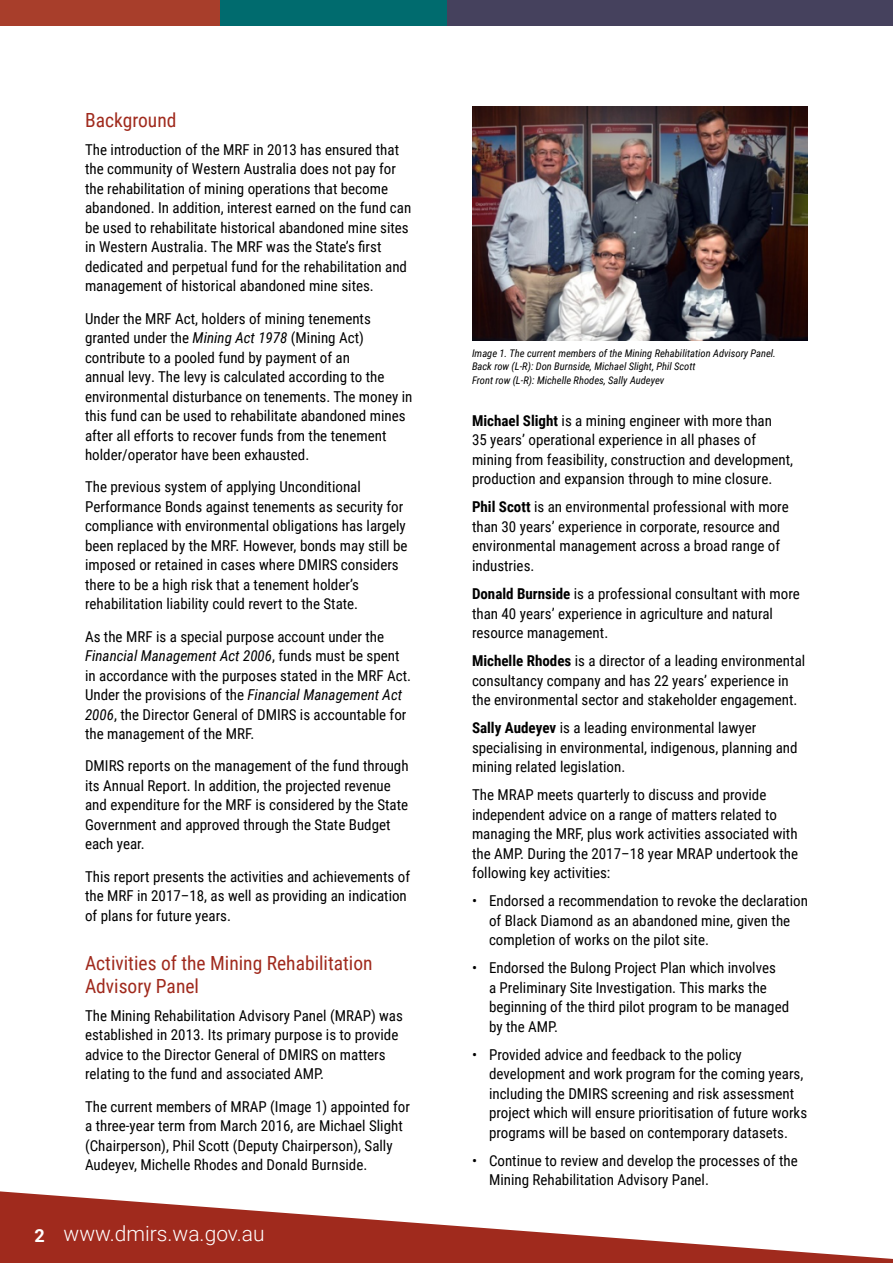
<style>
.page{position:relative;width:893px;height:1263px;background:#fff}
.page>*{position:absolute;margin:0;border:0;box-sizing:border-box;transform-origin:0 0}
.t1{font:300 21px "Roboto";color:#fff}
.h3{font:19.5px/23.4px "Roboto Condensed";color:#a02a1d}
.p{font:15px/19.5px "Roboto Condensed";color:#000}
.t2{font:italic 10.5px/13.5px "Roboto Condensed";color:#000}
.s1{font-style:italic}
.s2{font-weight:700;font-size:18px}
.s3{font-weight:700}
</style>
<div class="page">
<svg style="left:0;top:1191px;width:893px;height:72px;fill:#a02a1d"></svg>
<div style="left:0;top:0;width:220px;height:26px;background:#a83e2b"></div>
<div style="left:447px;top:0;width:446px;height:26px;background:#45415d"></div>
<div style="left:220px;top:0;width:227px;height:26px;background:#006b6e"></div>
<img style="left:472px;top:106px;width:336px;height:235px">
<h3 class="h3" style="left:85px;top:107px;width:93px">Background</h3>
<p class="p" style="left:85px;top:139px;width:328px">The introduction of the MRF in 2013 has ensured that the community of Western Australia does not pay for the rehabilitation of mining operations that become abandoned. In addition, interest earned on the fund can be used to rehabilitate historical abandoned mine sites in Western Australia. The MRF was the State’s first dedicated and perpetual fund for the rehabilitation and management of historical abandoned mine sites.</p>
<p class="p" style="left:85px;top:308px;width:329px">Under the MRF Act, holders of mining tenements granted under the <span class="s1">Mining Act 1978</span> (Mining Act) contribute to a pooled fund by payment of an<br>annual levy. The levy is calculated according to the environmental disturbance on tenements. The money in this fund can be used to rehabilitate abandoned mines after all efforts to recover funds from the tenement holder/operator have been exhausted.</p>
<p class="p" style="left:85px;top:477px;width:324px">The previous system of applying Unconditional Performance Bonds against tenements as security for compliance with environmental obligations has largely been replaced by the MRF. However, bonds may still be imposed or retained in cases where DMIRS considers there to be a high risk that a tenement holder’s rehabilitation liability could revert to the State.</p>
<p class="p" style="left:85px;top:626px;width:328px">As the MRF is a special purpose account under the <span class="s1">Financial Management Act 2006</span>, funds must be spent in accordance with the purposes stated in the MRF Act.<br>Under the provisions of the <span class="s1">Financial Management Act 2006</span>, the Director General of DMIRS is accountable for the management of the MRF.</p>
<p class="p" style="left:85px;top:756px;width:325px">DMIRS reports on the management of the fund through its Annual Report. In addition, the projected revenue and expenditure for the MRF is considered by the State Government and approved through the State Budget each year.</p>
<p class="p" style="left:85px;top:866px;width:326px">This report presents the activities and achievements of the MRF in 2017–18, as well as providing an indication of plans for future years.</p>
<h3 class="h3" style="left:85px;top:950px;width:289px">Activities of the Mining Rehabilitation<br>Advisory Panel</h3>
<p class="p" style="left:85px;top:1005px;width:319px">The Mining Rehabilitation Advisory Panel (MRAP) was established in 2013. Its primary purpose is to provide advice to the Director General of DMIRS on matters relating to the fund and associated AMP.</p>
<p class="p" style="left:85px;top:1096px;width:326px">The current members of MRAP (Image 1) appointed for a three-year term from March 2016, are Michael Slight (Chairperson), Phil Scott (Deputy Chairperson), Sally Audeyev, Michelle Rhodes and Donald Burnside.</p>
<h1 class="t1" style="left:34px;top:1219px;width:232px"><span class="s2">2</span> www.dmirs.wa.gov.au</h1>
<p class="t2" style="left:472px;top:346px;width:306px">Image 1. The current members of the Mining Rehabilitation Advisory Panel.<br>Back row (L-R): Don Burnside, Michael Slight, Phil Scott<br>Front row (L-R): Michelle Rhodes, Sally Audeyev</p>
<p class="p" style="left:472px;top:410px;width:323px"><span class="s3">Michael Slight</span> is a mining engineer with more than<br>35 years’ operational experience in all phases of mining from feasibility, construction and development, production and expansion through to mine closure.</p>
<p class="p" style="left:472px;top:497px;width:318px"><span class="s3">Phil Scott</span> is an environmental professional with more than 30 years’ experience in corporate, resource and environmental management across a broad range of industries.</p>
<p class="p" style="left:472px;top:583px;width:329px"><span class="s3">Donald Burnside</span> is a professional consultant with more than 40 years’ experience in agriculture and natural resource management.</p>
<p class="p" style="left:472px;top:650px;width:335px"><span class="s3">Michelle Rhodes</span> is a director of a leading environmental consultancy company and has 22 years’ experience in the environmental sector and stakeholder engagement.</p>
<p class="p" style="left:472px;top:717px;width:327px"><span class="s3">Sally Audeyev</span> is a leading environmental lawyer specialising in environmental, indigenous, planning and mining related legislation.</p>
<p class="p" style="left:472px;top:784px;width:328px">The MRAP meets quarterly to discuss and provide independent advice on a range of matters related to managing the MRF, plus work activities associated with the AMP. During the 2017–18 year MRAP undertook the following key activities:</p>
<p class="p" style="left:489px;top:890px;width:320px;text-indent:-17px">• Endorsed a recommendation to revoke the declaration of Black Diamond as an abandoned mine, given the completion of works on the pilot site.</p>
<p class="p" style="left:489px;top:957px;width:302px;text-indent:-17px">• Endorsed the Bulong Project Plan which involves<br>a Preliminary Site Investigation. This marks the beginning of the third pilot program to be managed by the AMP.</p>
<p class="p" style="left:489px;top:1044px;width:320px;text-indent:-17px">• Provided advice and feedback to the policy development and work program for the coming years, including the DMIRS screening and risk assessment project which will ensure prioritisation of future works programs will be based on contemporary datasets.</p>
<p class="p" style="left:489px;top:1150px;width:310px;text-indent:-17px">• Continue to review and develop the processes of the<br>Mining Rehabilitation Advisory Panel.</p>
</div>
